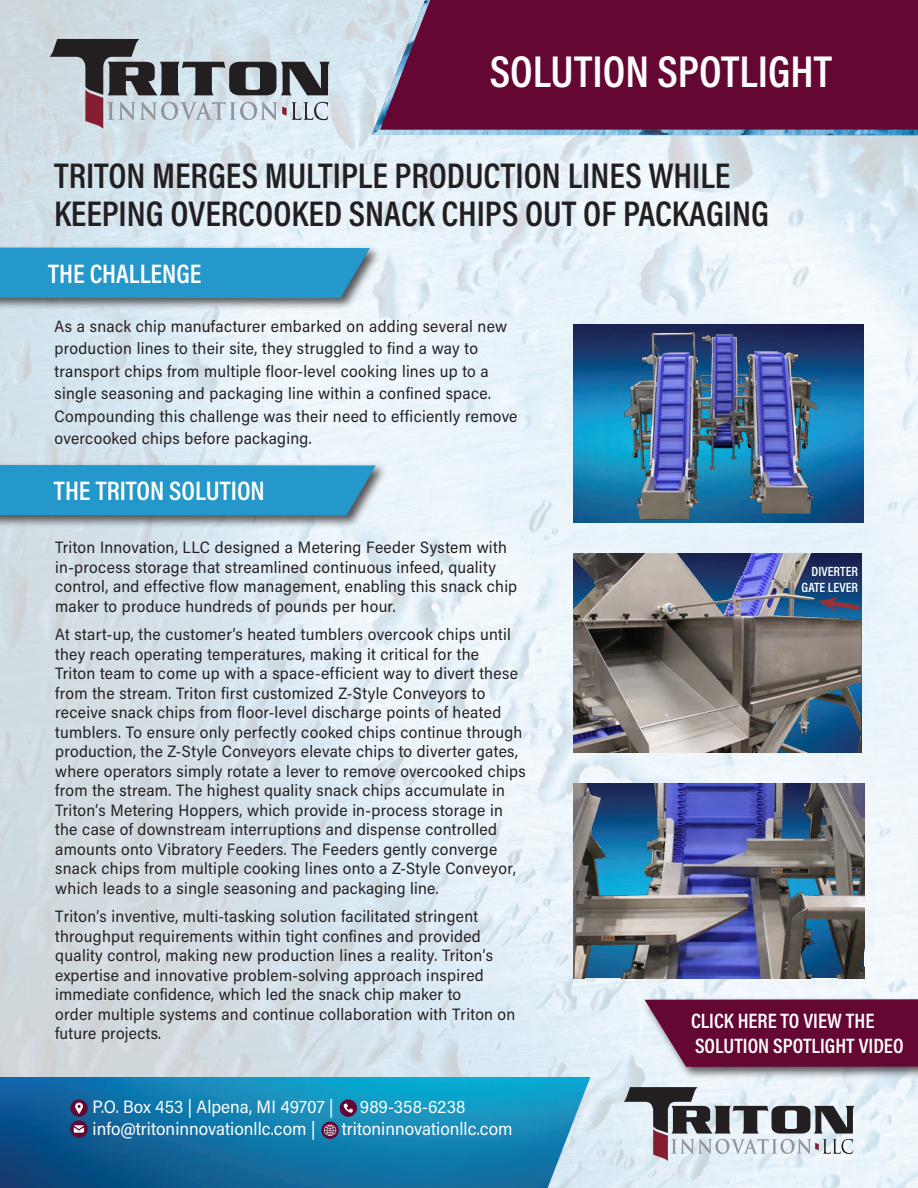
<style>
.page{position:relative;width:918px;height:1188px;background:#fff}
.page>*{position:absolute;margin:0;border:0;box-sizing:border-box;transform-origin:0 0}
.t1{font:600 45px "Acumin Pro Cond";color:#fff}
.t2{font:600 36px/37.5px "Acumin Pro Cond";color:#231f20}
.t3{font:600 27px "Acumin Pro Cond";color:#fff}
.t4{font:600 21px "Acumin Pro Cond";color:#fff}
.t5{font:18px "Acumin Pro Semi Cond";color:#fff}
.t6{font:16.5px/19.5px "Acumin Pro Semi Cond";letter-spacing:.015em;color:#231f20}
.t7{font:600 13.5px "Acumin Pro Cond";color:#fff}
</style>
<div class="page">
<img style="left:0;top:0;width:918px;height:1188px">
<img style="left:0;top:1077px;width:590px;height:111px">
<svg style="left:624px;top:1087px;width:230px;height:74px;background:#aaadb3"></svg>
<div style="left:340px;top:1099px;width:17px;height:18px;background:#650733;border-radius:50%"></div>
<svg style="left:343px;top:1103px;width:10px;height:10px"></svg>
<svg style="left:70px;top:1120px;width:18px;height:18px"></svg>
<svg style="left:74px;top:1125px;width:10px;height:8px"></svg>
<svg style="left:70px;top:1099px;width:18px;height:18px"></svg>
<svg style="left:75px;top:1102px;width:8px;height:12px"></svg>
<svg style="left:321px;top:1122px;width:18px;height:17px"></svg>
<svg style="left:324px;top:1125px;width:12px;height:11px"></svg>
<svg style="left:50px;top:39px;width:280px;height:90px;background:#9ea4aa"></svg>
<img style="left:372px;top:0;width:546px;height:135px">
<div style="left:380px;top:0;width:538px;height:132px;background:#650733"></div>
<div style="left:0;top:462px;width:388px;height:66px;background:#231f20;opacity:.75"></div>
<svg style="left:0;top:465px;width:381px;height:51px;background:#2d99c9"></svg>
<div style="left:0;top:244px;width:382px;height:67px;background:#231f20;opacity:.75"></div>
<div style="left:0;top:248px;width:375px;height:50px;background:#2498cb"></div>
<img style="left:573px;top:554px;width:288px;height:198px">
<img style="left:574px;top:783px;width:290px;height:195px">
<img style="left:573px;top:324px;width:291px;height:199px">
<svg style="left:818px;top:597px;width:45px;height:16px"></svg>
<div style="left:642px;top:996px;width:276px;height:84px;background:#231f20;opacity:.75"></div>
<svg style="left:639px;top:999px;width:279px;height:68px;background:#711e46"></svg>
<p class="t1" style="left:490px;top:42px;width:344px">SOLUTION SPOTLIGHT</p>
<p class="t2" style="left:54px;top:156px;width:717px">TRITON MERGES MULTIPLE PRODUCTION LINES WHILE<br>KEEPING OVERCOOKED SNACK CHIPS OUT OF PACKAGING</p>
<p class="t3" style="left:48px;top:256px;width:155px">THE CHALLENGE</p>
<p class="t6" style="left:55px;top:314px;width:464px;line-height:22.5px">As a snack chip manufacturer embarked on adding several new production lines to their site, they struggled to find a way to transport chips from multiple floor-level cooking lines up to a single seasoning and packaging line within a confined space.<br>Compounding this challenge was their need to efficiently remove overcooked chips before packaging.</p>
<p class="t3" style="left:54px;top:473px;width:212px">THE TRITON SOLUTION</p>
<p class="t6" style="left:55px;top:537px;width:464px">Triton Innovation, LLC designed a Metering Feeder System with in-process storage that streamlined continuous infeed, quality control, and effective flow management, enabling this snack chip maker to produce hundreds of pounds per hour.</p>
<p class="t6" style="left:55px;top:624px;width:472px">At start-up, the customer’s heated tumblers overcook chips until they reach operating temperatures, making it critical for the<br>Triton team to come up with a space-efficient way to divert these from the stream. Triton first customized Z-Style Conveyors to receive snack chips from floor-level discharge points of heated tumblers. To ensure only perfectly cooked chips continue through production, the Z-Style Conveyors elevate chips to diverter gates, where operators simply rotate a lever to remove overcooked chips from the stream. The highest quality snack chips accumulate in Triton’s Metering Hoppers, which provide in-process storage in the case of downstream interruptions and dispense controlled amounts onto Vibratory Feeders. The Feeders gently converge snack chips from multiple cooking lines onto a Z-Style Conveyor, which leads to a single seasoning and packaging line.</p>
<p class="t6" style="left:55px;top:906px;width:462px">Triton’s inventive, multi-tasking solution facilitated stringent throughput requirements within tight confines and provided quality control, making new production lines a reality. Triton’s expertise and innovative problem-solving approach inspired immediate confidence, which led the snack chip maker to<br>order multiple systems and continue collaboration with Triton on future projects.</p>
<p class="t5" style="left:93px;top:1094px;width:242px">P.O. Box 453 | Alpena, MI 49707 |</p>
<p class="t5" style="left:360px;top:1094px;width:107px">989-358-6238</p>
<p class="t5" style="left:93px;top:1116px;width:224px">info@tritoninnovationllc.com |</p>
<p class="t5" style="left:342px;top:1116px;width:172px">tritoninnovationllc.com</p>
<p class="t7" style="left:812px;top:562px;width:48px">DIVERTER</p>
<p class="t7" style="left:802px;top:579px;width:58px">GATE LEVER</p>
<p class="t4" style="left:691px;top:1007px;width:185px">CLICK HERE TO VIEW THE</p>
<p class="t4" style="left:695px;top:1032px;width:210px">SOLUTION SPOTLIGHT VIDEO</p>
</div>
